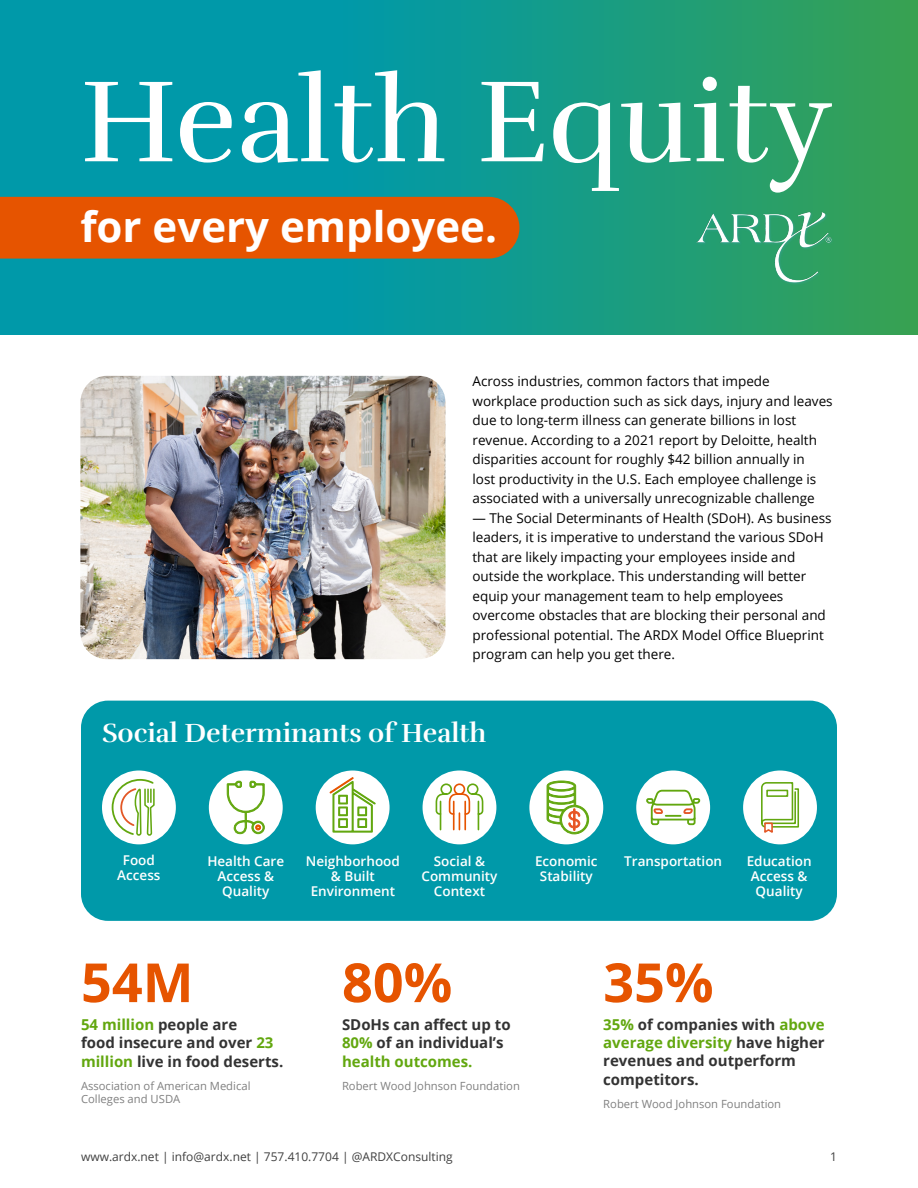
<style>
.page{position:relative;width:918px;height:1188px;background:#fff}
.page>*{position:absolute;margin:0;border:0;box-sizing:border-box;transform-origin:0 0}
.t1{font:118.8px "Rufina";color:#fff}
.t2{font:700 54px "Open Sans";color:#e65400}
.t3{font:700 42px "Open Sans";color:#fff}
.t4{font:700 27px "Rufina";color:#fff}
.t5{font:700 15px/18px "Open Sans";color:#333}
.t6{font:700 15px "Open Sans";color:#62a70f}
.t7{font:13.5px/19.5px "Open Sans";color:#000}
.t8{font:600 13.5px/15px "Open Sans";color:#fff;text-align:center}
.t9{font:12px "Open Sans";color:#404040}
.t10{font:11.25px/13.5px "Open Sans";color:#808080}
.s1{color:#62a70f}
</style>
<div class="page">
<svg style="left:0;top:0;width:918px;height:335px;background:#119b8c"></svg>
<img style="left:692px;top:202px;width:146px;height:89px">
<div style="left:0;top:197px;width:519px;height:62px;background:#e65400"></div>
<div style="left:81px;top:701px;width:756px;height:220px;background:#0099a9;border-radius:27px"></div>
<img style="left:80px;top:376px;width:366px;height:283px">
<div style="left:636px;top:771px;width:74px;height:73px;background:#fff;border-radius:50%"></div>
<svg style="left:646px;top:789px;width:55px;height:37px"></svg>
<div style="left:529px;top:771px;width:74px;height:73px;background:#fff;border-radius:50%"></div>
<svg style="left:547px;top:781px;width:42px;height:53px"></svg>
<div style="left:209px;top:771px;width:74px;height:73px;background:#fff;border-radius:50%"></div>
<svg style="left:227px;top:781px;width:38px;height:53px"></svg>
<div style="left:316px;top:771px;width:74px;height:73px;background:#fff;border-radius:50%"></div>
<svg style="left:329px;top:777px;width:47px;height:56px"></svg>
<div style="left:423px;top:771px;width:73px;height:73px;background:#fff;border-radius:50%"></div>
<svg style="left:435px;top:783px;width:49px;height:48px"></svg>
<div style="left:743px;top:771px;width:74px;height:73px;background:#fff;border-radius:50%"></div>
<svg style="left:761px;top:782px;width:39px;height:51px"></svg>
<div style="left:102px;top:771px;width:74px;height:73px;background:#fff;border-radius:50%"></div>
<svg style="left:111px;top:778px;width:44px;height:143px"></svg>
<p class="t1" style="left:80px;top:50px;width:753px">Health Equity</p>
<p class="t3" style="left:80px;top:197px;width:418px">for every employee.</p>
<p class="t7" style="left:472px;top:371px;width:362px">Across industries, common factors that impede workplace production such as sick days, injury and leaves due to long-term illness can generate billions in lost revenue. According to a 2021 report by Deloitte, health disparities account for roughly $42 billion annually in<br>lost productivity in the U.S. Each employee challenge is associated with a universally unrecognizable challenge</p>
<p class="t7" style="left:472px;top:508px;width:361px">— The Social Determinants of Health (SDoH). As business leaders, it is imperative to understand the various SDoH that are likely impacting your employees inside and outside the workplace. This understanding will better equip your management team to help employees overcome obstacles that are blocking their personal and professional potential. The ARDX Model Office Blueprint program can help you get there.</p>
<p class="t4" style="left:102px;top:717px;width:386px">Social Determinants of Health</p>
<p class="t8" style="left:117px;top:852px;width:45px">Food<br>Access</p>
<p class="t8" style="left:207px;top:854px;width:78px">Health Care<br>Access &amp;<br>Quality</p>
<p class="t8" style="left:306px;top:854px;width:96px">Neighborhood &amp; Built<br>Environment</p>
<p class="t8" style="left:421px;top:854px;width:78px">Social &amp;<br>Community<br>Context</p>
<p class="t8" style="left:535px;top:854px;width:64px">Economic</p>
<p class="t8" style="left:624px;top:854px;width:99px">Transportation</p>
<p class="t8" style="left:540px;top:869px;width:54px">Stability</p>
<p class="t8" style="left:747px;top:854px;width:66px">Education<br>Access &amp;<br>Quality</p>
<p class="t2" style="left:81px;top:944px;width:114px">54M</p>
<p class="t5" style="left:81px;top:1015px;width:194px"><span class="s1">54 million</span> people are food insecure and over <span class="s1">23</span></p>
<p class="t5" style="left:81px;top:1053px;width:204px"><span class="s1">million</span> live in food deserts.</p>
<p class="t10" style="left:81px;top:1078px;width:171px">Association of American Medical<br>Colleges and USDA</p>
<p class="t2" style="left:342px;top:944px;width:112px">80%</p>
<p class="t5" style="left:342px;top:1015px;width:170px">SDoHs can affect up to<br><span class="s1">80%</span> of an individual’s</p>
<p class="t6" style="left:342px;top:1051px;width:132px">health outcomes.</p>
<p class="t10" style="left:342px;top:1078px;width:179px">Robert Wood Johnson Foundation</p>
<p class="t2" style="left:603px;top:944px;width:112px">35%</p>
<p class="t5" style="left:603px;top:1015px;width:223px;text-align:justify"><span class="s1">35%</span> of companies with <span class="s1">above average diversity</span> have higher revenues and outperform</p>
<p class="t5" style="left:603px;top:1071px;width:97px">competitors.</p>
<p class="t10" style="left:603px;top:1096px;width:179px">Robert Wood Johnson Foundation</p>
<p class="t9" style="left:81px;top:1148px;width:373px">www.ardx.net | info@ardx.net | 757.410.7704 | @ARDXConsulting</p>
<p class="t9" style="left:830px;top:1148px;width:8px">1</p>
</div>
